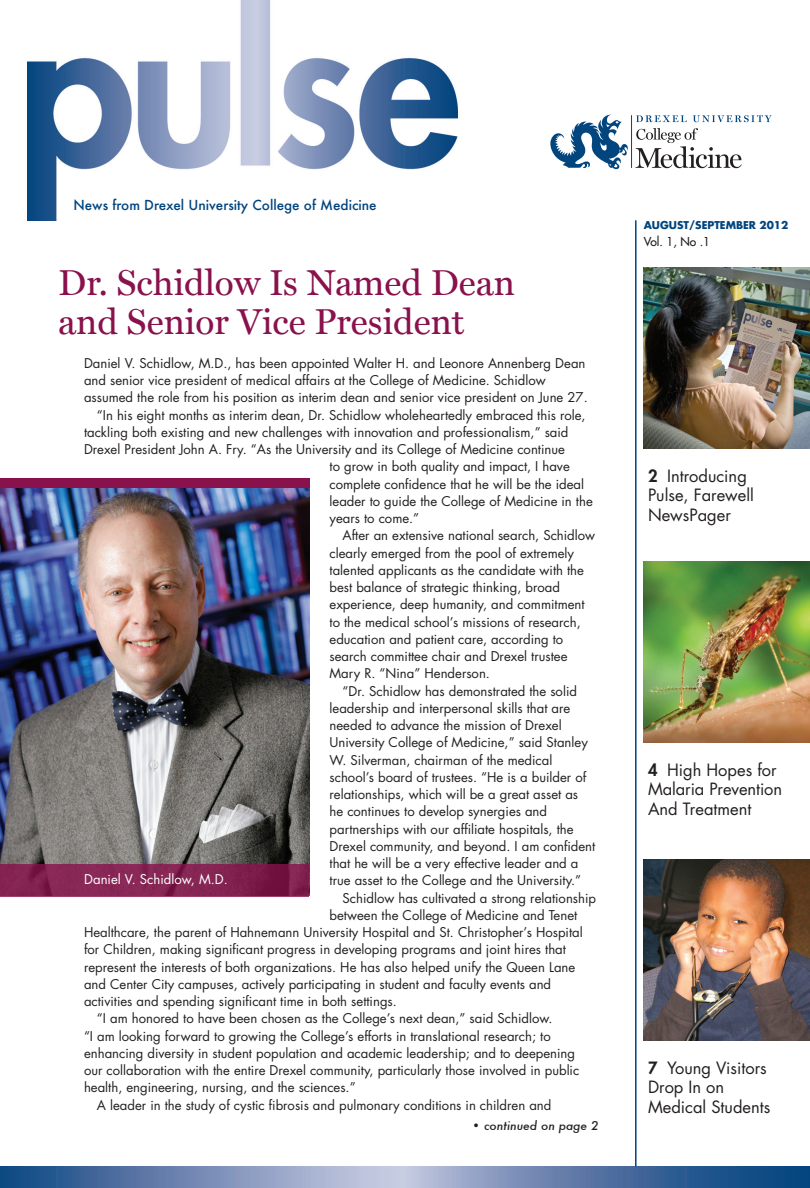
<style>
.page{position:relative;width:810px;height:1188px;background:#fff}
.page>*{position:absolute;margin:0;border:0;box-sizing:border-box;transform-origin:0 0}
.t1{font:36px/39px "Miller Text";color:#89114c}
.t2{font:16.5px/19.5px "Futura";color:#231f20}
.t3{font:500 13.5px "Futura";color:#01457f}
.t4{font:13.2px "Futura";color:#231f20}
.t5{font:13.2px "Futura";color:#fff}
.t6{font:italic 500 12px "Futura";color:#231f20}
.t7{font:12px "Futura";color:#231f20}
.t8{font:700 10.5px "Futura";color:#01457f}
.s1{font-weight:800}
</style>
<div class="page">
<img style="left:0;top:1166px;width:810px;height:22px">
<hr style="left:635px;top:220px;width:2px;height:946px;background:#01457f">
<img style="left:27px;top:0;width:430px;height:220px">
<img style="left:643px;top:268px;width:167px;height:180px">
<img style="left:643px;top:562px;width:167px;height:180px">
<img style="left:643px;top:860px;width:167px;height:180px">
<svg style="left:636px;top:115px;width:51px;height:7px"></svg>
<svg style="left:693px;top:115px;width:79px;height:7px"></svg>
<svg style="left:635px;top:128px;width:107px;height:40px"></svg>
<hr style="left:631px;top:115px;width:1px;height:53px;background:#01457f">
<svg style="left:550px;top:115px;width:78px;height:54px"></svg>
<img style="left:0;top:488px;width:309px;height:376px">
<svg style="left:0;top:864px;width:309px;height:32px;background:#822150"></svg>
<div style="left:0;top:478px;width:309px;height:10px;background:#89114c"></div>
<p class="t3" style="left:73px;top:196px;width:305px">News from Drexel University College of Medicine</p>
<h1 class="t1" style="left:58px;top:263px;width:458px">Dr. Schidlow Is Named Dean and Senior Vice President</h1>
<p class="t4" style="left:84px;top:355px;width:503px">Daniel V. Schidlow, M.D., has been appointed Walter H. and Leonore Annenberg Dean</p>
<p class="t4" style="left:84px;top:372px;width:463px">and senior vice president of medical affairs at the College of Medicine. Schidlow</p>
<p class="t4" style="left:84px;top:389px;width:505px">assumed the role from his position as interim dean and senior vice president on June 27.</p>
<p class="t4" style="left:97px;top:406px;width:490px">“In his eight months as interim dean, Dr. Schidlow wholeheartedly embraced this role,</p>
<p class="t4" style="left:84px;top:424px;width:486px">tackling both existing and new challenges with innovation and professionalism,” said</p>
<p class="t4" style="left:84px;top:441px;width:483px">Drexel President John A. Fry. “As the University and its College of Medicine continue</p>
<p class="t4" style="left:330px;top:458px;width:242px">to grow in both quality and impact, I have</p>
<p class="t4" style="left:330px;top:475px;width:256px">complete confidence that he will be the ideal</p>
<p class="t4" style="left:330px;top:493px;width:265px">leader to guide the College of Medicine in the</p>
<p class="t4" style="left:330px;top:510px;width:91px">years to come.”</p>
<p class="t4" style="left:343px;top:527px;width:254px">After an extensive national search, Schidlow</p>
<p class="t4" style="left:330px;top:544px;width:246px">clearly emerged from the pool of extremely</p>
<p class="t4" style="left:330px;top:562px;width:256px">talented applicants as the candidate with the</p>
<p class="t4" style="left:330px;top:579px;width:232px">best balance of strategic thinking, broad</p>
<p class="t4" style="left:330px;top:596px;width:257px">experience, deep humanity, and commitment</p>
<p class="t4" style="left:330px;top:613px;width:253px">to the medical school’s missions of research,</p>
<p class="t4" style="left:330px;top:631px;width:235px">education and patient care, according to</p>
<p class="t4" style="left:330px;top:648px;width:239px">search committee chair and Drexel trustee</p>
<p class="t4" style="left:330px;top:665px;width:162px">Mary R. “Nina” Henderson.</p>
<p class="t4" style="left:343px;top:682px;width:236px">“Dr. Schidlow has demonstrated the solid</p>
<p class="t4" style="left:330px;top:700px;width:242px">leadership and interpersonal skills that are</p>
<p class="t4" style="left:330px;top:717px;width:234px">needed to advance the mission of Drexel</p>
<p class="t4" style="left:330px;top:734px;width:260px">University College of Medicine,” said Stanley</p>
<p class="t4" style="left:330px;top:751px;width:224px">W. Silverman, chairman of the medical</p>
<p class="t4" style="left:330px;top:769px;width:258px">school’s board of trustees. “He is a builder of</p>
<p class="t4" style="left:330px;top:786px;width:250px">relationships, which will be a great asset as</p>
<p class="t4" style="left:330px;top:803px;width:219px">he continues to develop synergies and</p>
<p class="t4" style="left:330px;top:820px;width:246px">partnerships with our affiliate hospitals, the</p>
<p class="t4" style="left:330px;top:838px;width:267px">Drexel community, and beyond. I am confident</p>
<p class="t4" style="left:330px;top:855px;width:250px">that he will be a very effective leader and a</p>
<p class="t4" style="left:330px;top:872px;width:253px">true asset to the College and the University.”</p>
<p class="t4" style="left:343px;top:889px;width:255px">Schidlow has cultivated a strong relationship</p>
<p class="t4" style="left:330px;top:907px;width:249px">between the College of Medicine and Tenet</p>
<p class="t4" style="left:84px;top:924px;width:500px">Healthcare, the parent of Hahnemann University Hospital and St. Christopher’s Hospital</p>
<p class="t4" style="left:84px;top:941px;width:483px">for Children, making significant progress in developing programs and joint hires that</p>
<p class="t4" style="left:84px;top:958px;width:493px">represent the interests of both organizations. He has also helped unify the Queen Lane</p>
<p class="t4" style="left:84px;top:976px;width:469px">and Center City campuses, actively participating in student and faculty events and</p>
<p class="t4" style="left:84px;top:993px;width:314px">activities and spending significant time in both settings.</p>
<p class="t4" style="left:97px;top:1010px;width:457px">“I am honored to have been chosen as the College’s next dean,” said Schidlow.</p>
<p class="t4" style="left:84px;top:1027px;width:468px">“I am looking forward to growing the College’s efforts in translational research; to</p>
<p class="t4" style="left:84px;top:1045px;width:493px">enhancing diversity in student population and academic leadership; and to deepening</p>
<p class="t4" style="left:84px;top:1062px;width:497px">our collaboration with the entire Drexel community, particularly those involved in public</p>
<p class="t4" style="left:84px;top:1079px;width:273px">health, engineering, nursing, and the sciences.”</p>
<p class="t4" style="left:97px;top:1096px;width:456px">A leader in the study of cystic fibrosis and pulmonary conditions in children and</p>
<p class="t5" style="left:84px;top:871px;width:145px">Daniel V. Schidlow, M.D.</p>
<p class="t6" style="left:471px;top:1118px;width:129px">• continued on page 2</p>
<p class="t8" style="left:644px;top:217px;width:146px">AUGUST/SEPTEMBER 2012</p>
<p class="t7" style="left:644px;top:234px;width:68px">Vol. 1, No .1</p>
<p class="t2" style="left:648px;top:466px;width:107px"><span class="s1">2</span> Introducing<br>Pulse, Farewell<br>NewsPager</p>
<p class="t2" style="left:648px;top:760px;width:136px"><span class="s1">4</span> High Hopes for<br>Malaria Prevention<br>And Treatment</p>
<p class="t2" style="left:648px;top:1058px;width:124px"><span class="s1">7</span> Young Visitors<br>Drop In on<br>Medical Students</p>
</div>
